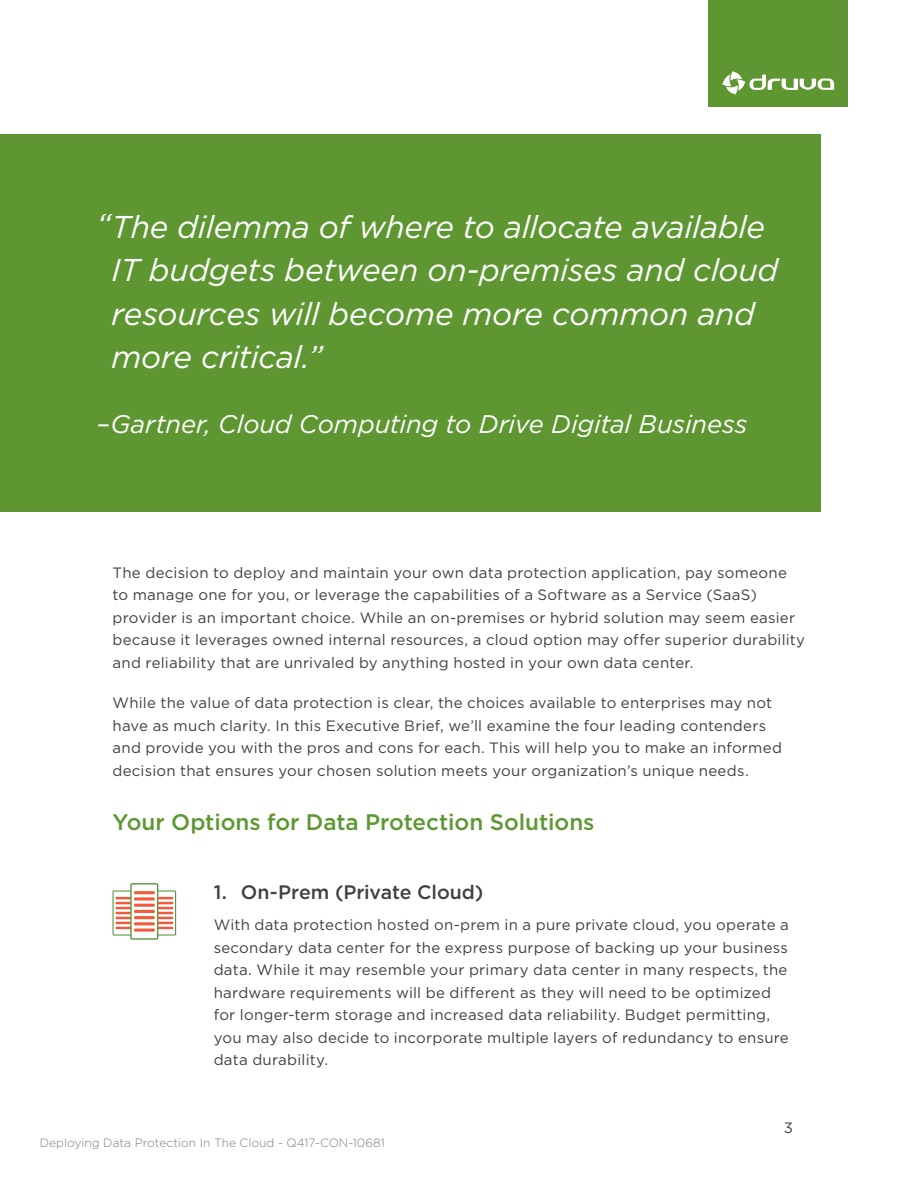
<style>
.page{position:relative;width:918px;height:1188px;background:#fff}
.page>*{position:absolute;margin:0;border:0;box-sizing:border-box;transform-origin:0 0}
.t1{font:italic 31.5px/43.5px "Gotham";letter-spacing:-.01em;color:#fff}
.t2{font:italic 25.5px "Gotham";letter-spacing:-.005em;color:#fff}
.t3{font:500 22.5px "Gotham";letter-spacing:-.005em;color:#5e9732}
.t4{font:500 19.5px "Gotham";letter-spacing:-.005em;color:#414042}
.t5{font:15px/22.5px "Gotham";letter-spacing:.015em;color:#414042}
.t6{font:300 12px "Gotham";color:#7b7c7f}
</style>
<div class="page">
<div style="left:708px;top:0;width:140px;height:107px;background:#5e9732"></div>
<svg style="left:722px;top:71px;width:112px;height:23px"></svg>
<div style="left:0;top:135px;width:820px;height:377px;background:#5e9732"></div>
<svg style="left:113px;top:891px;width:21px;height:44px"></svg>
<div style="left:112px;top:890px;width:23px;height:46px;border:1px solid #5d9842"></div>
<svg style="left:116px;top:897px;width:14px;height:32px"></svg>
<svg style="left:154px;top:891px;width:22px;height:44px"></svg>
<div style="left:154px;top:890px;width:22px;height:46px;border:1px solid #5d9842"></div>
<svg style="left:158px;top:897px;width:15px;height:32px"></svg>
<div style="left:131px;top:884px;width:27px;height:55px;background:#fff"></div>
<div style="left:130px;top:883px;width:28px;height:57px;border:1px solid #5d9842"></div>
<hr style="left:134px;top:891px;width:21px;height:3px;background:#f15b3b">
<svg style="left:134px;top:897px;width:21px;height:4px"></svg>
<hr style="left:134px;top:904px;width:21px;height:3px;background:#f15b3b">
<hr style="left:134px;top:910px;width:21px;height:3px;background:#f15b3b">
<hr style="left:134px;top:916px;width:21px;height:3px;background:#f15b3b">
<hr style="left:134px;top:922px;width:21px;height:3px;background:#f15b3b">
<hr style="left:134px;top:929px;width:21px;height:3px;background:#f15b3b">
<h1 class="t1" style="left:112px;top:204px;width:668px;text-indent:-15px">“The dilemma of where to allocate available IT budgets between on-premises and cloud resources will become more common and more critical.”</h1>
<h2 class="t2" style="left:97px;top:407px;width:652px">–Gartner, Cloud Computing to Drive Digital Business</h2>
<p class="t5" style="left:112px;top:561px;width:694px">The decision to deploy and maintain your own data protection application, pay someone to manage one for you, or leverage the capabilities of a Software as a Service (SaaS) provider is an important choice. While an on-premises or hybrid solution may seem easier because it leverages owned internal resources, a cloud option may offer superior durability and reliability that are unrivaled by anything hosted in your own data center.</p>
<p class="t5" style="left:112px;top:691px;width:671px">While the value of data protection is clear, the choices available to enterprises may not have as much clarity. In this Executive Brief, we’ll examine the four leading contenders and provide you with the pros and cons for each. This will help you to make an informed decision that ensures your chosen solution meets your organization’s unique needs.</p>
<h3 class="t3" style="left:112px;top:807px;width:484px">Your Options for Data Protection Solutions</h3>
<h3 class="t4" style="left:214px;top:879px;width:271px">1. On-Prem (Private Cloud)</h3>
<p class="t5" style="left:214px;top:913px;width:577px">With data protection hosted on-prem in a pure private cloud, you operate a secondary data center for the express purpose of backing up your business data. While it may resemble your primary data center in many respects, the hardware requirements will be different as they will need to be optimized for longer-term storage and increased data reliability. Budget permitting, you may also decide to incorporate multiple layers of redundancy to ensure data durability.</p>
<p class="t6" style="left:40px;top:1135px;width:346px">Deploying Data Protection In The Cloud - Q417-CON-10681</p>
<p class="t5" style="left:784px;top:1116px;width:11px">3</p>
</div>
